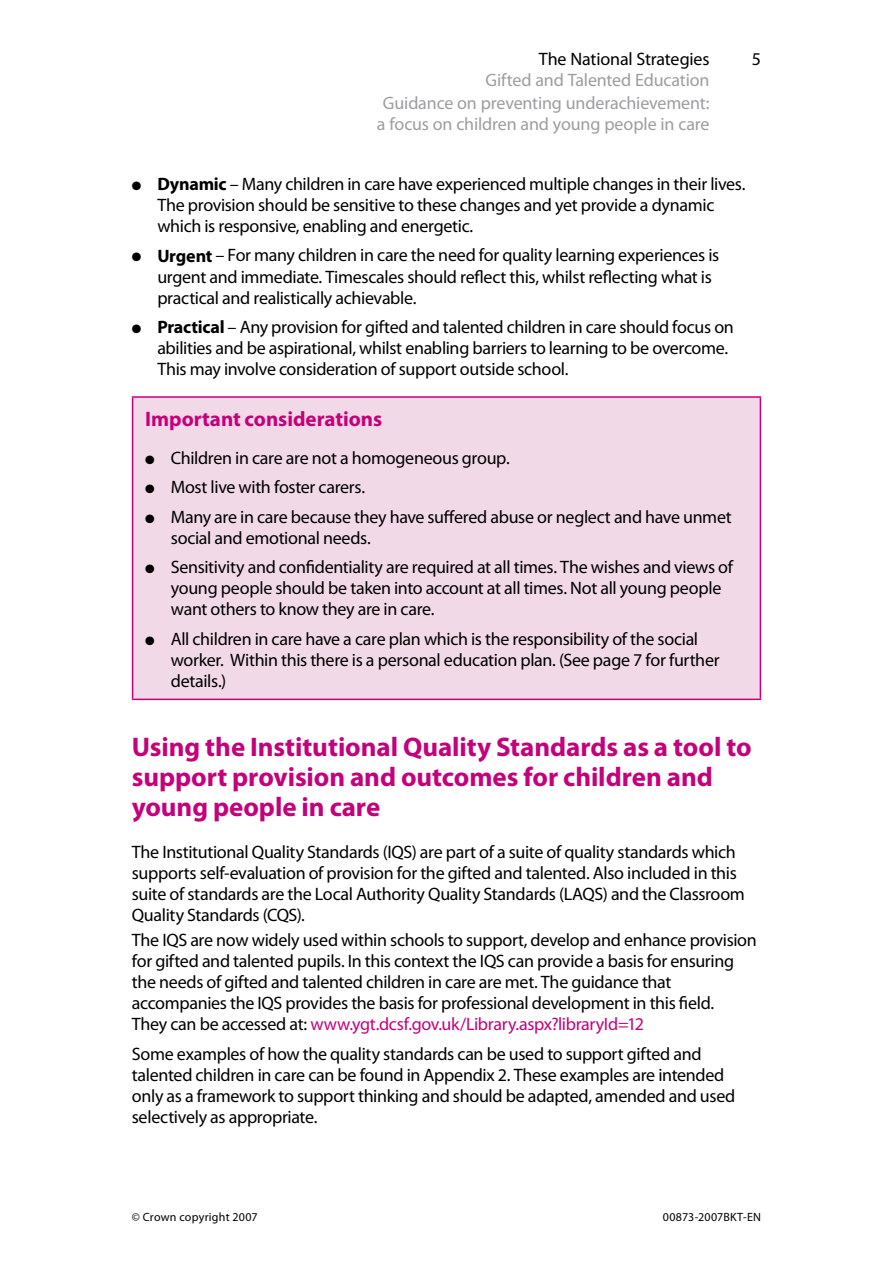
<style>
.page{position:relative;width:893px;height:1263px;background:#fff}
.page>*{position:absolute;margin:0;border:0;box-sizing:border-box;transform-origin:0 0}
.t1{font:700 27px/30px "Myriad Pro";letter-spacing:-.005em;color:#c5007b}
.t2{font:700 21px "Myriad Pro";color:#c5007b}
.t3{font:18px/21px "Myriad Pro";letter-spacing:-.02em;color:#000}
.t4{font:18px/23.1px "Myriad Pro";letter-spacing:-.005em;color:#9c9d9f;text-align:right}
.t5{font:12px "Myriad Pro";letter-spacing:.015em;color:#000}
.s1{font-weight:700}
.s2{color:#c5007b}
</style>
<div class="page">
<div style="left:133px;top:397px;width:627px;height:302px;background:#f2d9e8"></div>
<hr style="left:132px;top:396px;width:629px;height:2px;background:#c5007b">
<hr style="left:132px;top:398px;width:1px;height:301px;background:#c5007b">
<hr style="left:760px;top:398px;width:1px;height:301px;background:#c5007b">
<hr style="left:132px;top:699px;width:629px;height:1px;background:#c5007b">
<p class="t3" style="left:539px;top:48px;width:172px">The National Strategies</p>
<p class="t4" style="left:383px;top:68px;width:328px">Gifted and Talented Education<br>Guidance on preventing underachievement:</p>
<p class="t4" style="left:377px;top:112px;width:334px">a focus on children and young people in care</p>
<p class="t3" style="left:752px;top:48px;width:11px">5</p>
<p class="t3" style="left:157px;top:173px;width:590px;text-indent:-26px">● <span class="s1">Dynamic</span> – Many children in care have experienced multiple changes in their lives.<br>The provision should be sensitive to these changes and yet provide a dynamic which is responsive, enabling and energetic.</p>
<p class="t3" style="left:157px;top:245px;width:563px;text-indent:-26px">● <span class="s1">Urgent</span> – For many children in care the need for quality learning experiences is urgent and immediate. Timescales should reflect this, whilst reflecting what is practical and realistically achievable.</p>
<p class="t3" style="left:157px;top:316px;width:578px;text-indent:-26px">● <span class="s1">Practical</span> – Any provision for gifted and talented children in care should focus on abilities and be aspirational, whilst enabling barriers to learning to be overcome.<br>This may involve consideration of support outside school.</p>
<p class="t2" style="left:145px;top:405px;width:238px">Important considerations</p>
<p class="t3" style="left:145px;top:447px;width:366px">● Children in care are not a homogeneous group.</p>
<p class="t3" style="left:145px;top:476px;width:221px">● Most live with foster carers.</p>
<p class="t3" style="left:171px;top:506px;width:562px;text-indent:-26px">● Many are in care because they have suffered abuse or neglect and have unmet social and emotional needs.</p>
<p class="t3" style="left:171px;top:556px;width:564px;text-indent:-26px">● Sensitivity and confidentiality are required at all times. The wishes and views of young people should be taken into account at all times. Not all young people want others to know they are in care.</p>
<p class="t3" style="left:171px;top:628px;width:550px;text-indent:-26px">● All children in care have a care plan which is the responsibility of the social worker. Within this there is a personal education plan. (See page 7 for further details.)</p>
<h1 class="t1" style="left:132px;top:731px;width:621px">Using the Institutional Quality Standards as a tool to support provision and outcomes for children and young people in care</h1>
<p class="t3" style="left:132px;top:841px;width:615px">The Institutional Quality Standards (IQS) are part of a suite of quality standards which supports self-evaluation of provision for the gifted and talented. Also included in this suite of standards are the Local Authority Quality Standards (LAQS) and the Classroom Quality Standards (CQS).</p>
<p class="t3" style="left:132px;top:929px;width:627px">The IQS are now widely used within schools to support, develop and enhance provision for gifted and talented pupils. In this context the IQS can provide a basis for ensuring the needs of gifted and talented children in care are met. The guidance that accompanies the IQS provides the basis for professional development in this field.<br>They can be accessed at: <span class="s2">www.ygt.dcsf.gov.uk/Library.aspx?libraryId=12</span></p>
<p class="t3" style="left:132px;top:1043px;width:605px">Some examples of how the quality standards can be used to support gifted and talented children in care can be found in Appendix 2. These examples are intended only as a framework to support thinking and should be adapted, amended and used selectively as appropriate.</p>
<p class="t5" style="left:132px;top:1209px;width:127px">© Crown copyright 2007</p>
<p class="t5" style="left:663px;top:1209px;width:100px">00873-2007BKT-EN</p>
</div>
